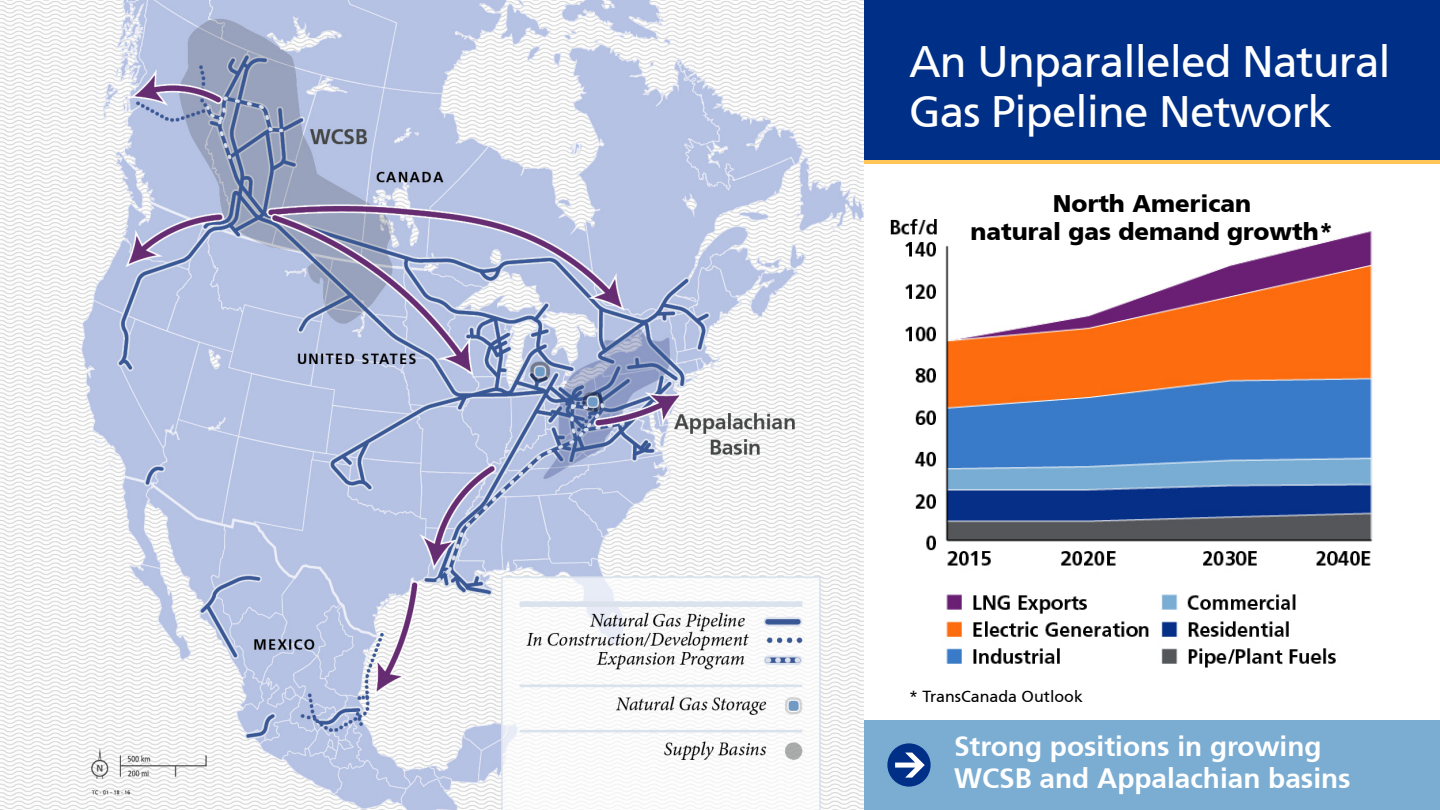
<style>
.page{position:relative;width:1440px;height:810px;background:#fff}
.page>*{position:absolute;margin:0;border:0;box-sizing:border-box;transform-origin:0 0}
.t1{font:44px/50px "Frutiger TC Roman";letter-spacing:-.02em;color:#fff}
.t2{font:28px/32px "Frutiger TC Bold";color:#fff}
.t3{font:24px/28px "Frutiger TC Black";color:#000;text-align:center}
.t4{font:16px "Frutiger TC Roman";color:#000}
</style>
<div class="page">
<div style="left:864px;top:0;width:576px;height:162px;background:#002f87"></div>
<div style="left:864px;top:720px;width:576px;height:90px;background:#7badd3"></div>
<img style="left:0;top:0;width:864px;height:810px">
<div style="left:887px;top:743px;width:44px;height:44px;background:#002f87;border-radius:50%"></div>
<svg style="left:895px;top:753px;width:30px;height:25px"></svg>
<img style="left:890px;top:219px;width:483px;height:449px">
<hr style="left:864px;top:160px;width:576px;height:4px;background:#ffc557">
<h1 class="t1" style="left:909px;top:37px;width:483px">An Unparalleled Natural<br>Gas Pipeline Network</h1>
<p class="t3" style="left:970px;top:189px;width:365px">North American<br>natural gas demand growth*</p>
<p class="t4" style="left:909px;top:687px;width:175px">* TransCanada Outlook</p>
<p class="t2" style="left:954px;top:731px;width:398px">Strong positions in growing<br>WCSB and Appalachian basins</p>
</div>
